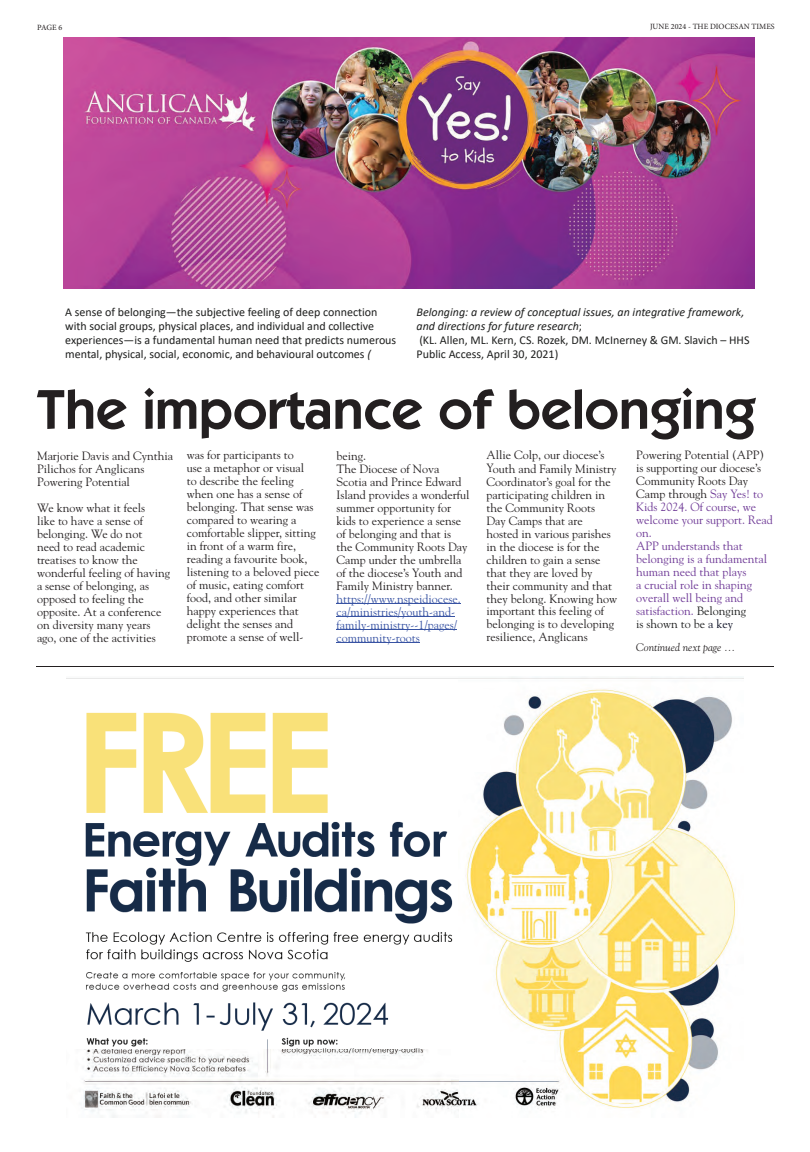
<style>
.page{position:relative;width:810px;height:1152px;background:#fff}
.page>*{position:absolute;margin:0;border:0;box-sizing:border-box;transform-origin:0 0}
.t1{font:600 56px "ITC Kabel Std";color:#231f20}
.t2{font:12px/13px "Goudy Std";color:#231f20}
.t3{font:12px/13px "Goudy Std";color:#6e3996}
.t4{font:12px/14px "Calibri";color:#1e1f1e}
.t5{font:italic 12px/14px "Calibri";color:#1e1f1e}
.t6{font:12px/13px "Goudy Std";color:#3853a3}
.t7{font:italic 11px "Goudy Std";color:#231f20}
.t8{font:8px "Minion Pro";color:#231f20}
.s1{font-style:italic}
.s2{font-style:normal}
.s3{color:#231f20}
.s4{color:#1c1d1d}
.s5{color:#0d1125}
</style>
<div class="page">
<hr style="left:337px;top:603px;width:124px;height:1px;background:#3853a3">
<hr style="left:337px;top:616px;width:118px;height:1px;background:#3853a3">
<hr style="left:337px;top:629px;width:120px;height:1px;background:#3853a3">
<hr style="left:337px;top:642px;width:83px;height:1px;background:#3853a3">
<img style="left:63px;top:37px;width:692px;height:252px">
<hr style="left:36px;top:666px;width:738px;height:2px;background:#231f20">
<img style="left:67px;top:677px;width:676px;height:440px">
<p class="t8" style="left:37px;top:24px;width:27px">PAGE 6</p>
<p class="t8" style="left:650px;top:24px;width:126px">JUNE 2024 - THE DIOCESAN TIMES</p>
<p class="t4" style="left:65px;top:306px;width:333px">A sense of belonging—the subjective feeling of deep connection with social groups, physical places, and individual and collective experiences—is a fundamental human need that predicts numerous mental, physical, social, economic, and behavioural outcomes <span class="s1">(</span></p>
<p class="t5" style="left:417px;top:306px;width:334px">Belonging: a review of conceptual issues, an integrative framework, and directions for future research<span class="s2">;<br>(KL. Allen, ML. Kern, CS. Rozek, DM. McInerney &amp; GM. Slavich – HHS Public Access, April 30, 2021)</span></p>
<h1 class="t1" style="left:37px;top:389px;width:720px">The importance of belonging</h1>
<p class="t2" style="left:37px;top:449px;width:138px">Marjorie Davis and Cynthia<br>Pilichos for Anglicans<br>Powering Potential</p>
<p class="t2" style="left:37px;top:501px;width:135px">We know what it feels<br>like to have a sense of belonging. We do not<br>need to read academic treatises to know the wonderful feeling of having a sense of belonging, as opposed to feeling the opposite. At a conference on diversity many years ago, one of the activities</p>
<p class="t2" style="left:486px;top:449px;width:132px">Allie Colp, our diocese’s<br>Youth and Family Ministry<br>Coordinator’s goal for the participating children in the Community Roots<br>Day Camps that are hosted in various parishes in the diocese is for the children to gain a sense that they are loved by their community and that they belong. Knowing how important this feeling of belonging is to developing resilience, Anglicans</p>
<p class="t3" style="left:636px;top:449px;width:138px"><span class="s3">Powering Potential (APP) is supporting our diocese’s<br>Community Roots Day<br>Camp through</span> Say Yes! to<br>Kids 2024. Of course, we welcome your support. Read on.<br>APP understands that belonging is a fundamental human need that plays<br>a crucial role in shaping overall well being and satisfaction. <span class="s4">Belonging<br>is shown to be</span> <span class="s5">a key</span></p>
<p class="t2" style="left:187px;top:449px;width:134px">was for participants to<br>use a metaphor or visual<br>to describe the feeling when one has a sense of belonging. That sense was compared to wearing a comfortable slipper, sitting in front of a warm fire, reading a favourite book, listening to a beloved piece of music, eating comfort food, and other similar happy experiences that delight the senses and promote a sense of well-</p>
<p class="t2" style="left:337px;top:449px;width:134px">being.<br>The Diocese of Nova<br>Scotia and Prince Edward<br>Island provides a wonderful summer opportunity for kids to experience a sense of belonging and that is the Community Roots Day<br>Camp under the umbrella of the diocese’s Youth and<br>Family Ministry banner.</p>
<p class="t6" style="left:337px;top:592px;width:126px">https://www.nspeidiocese. ca/ministries/youth-and&shy;family-ministry--1/pages/ community-roots</p>
<p class="t7" style="left:636px;top:642px;width:101px">Continued next page ...</p>
</div>
